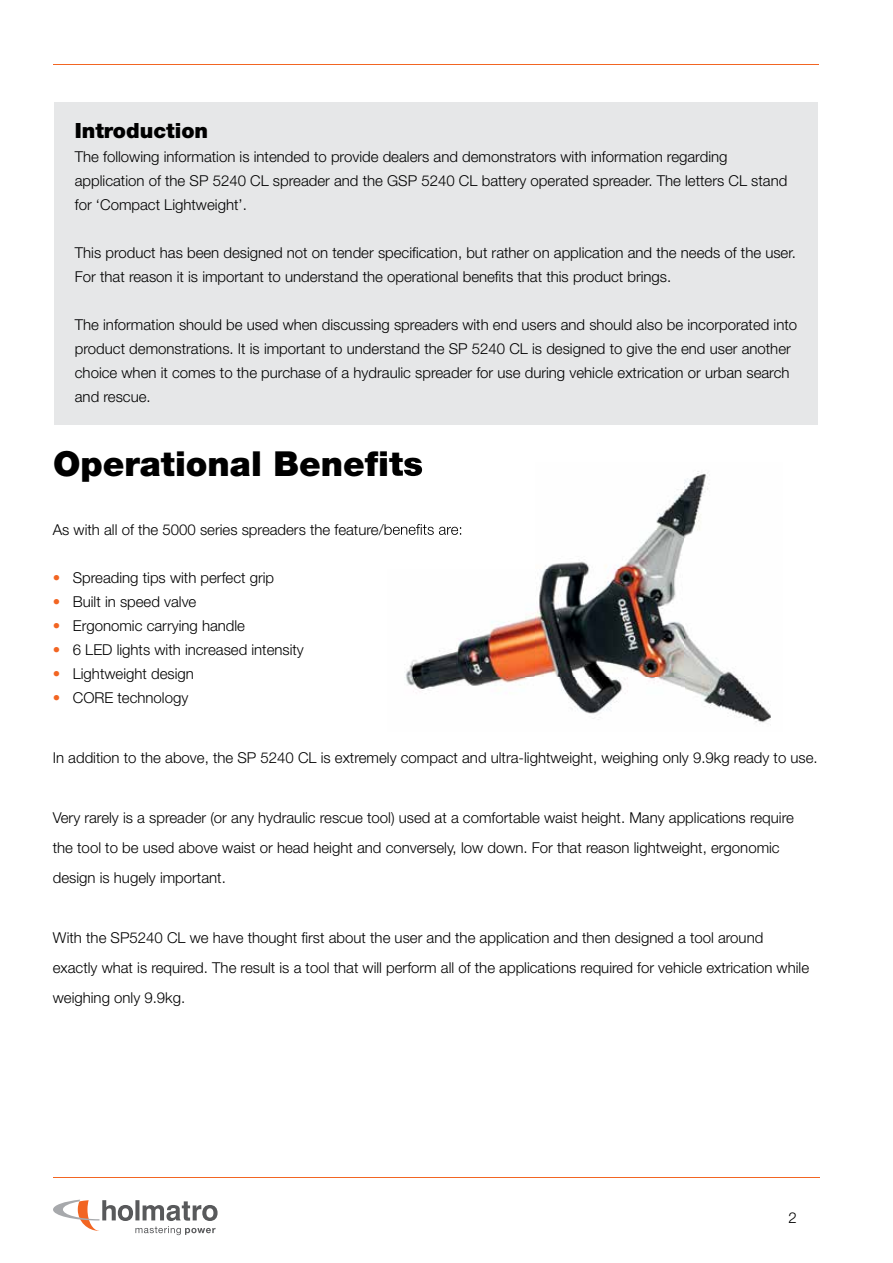
<style>
.page{position:relative;width:893px;height:1263px;background:#fff}
.page>*{position:absolute;margin:0;border:0;box-sizing:border-box;transform-origin:0 0}
.t1{font:900 34.5px "Helvetica Neue LT Std";color:#000}
.t2{font:900 21px "Helvetica Neue LT Std";color:#000}
.t3{font:300 15px/24px "Helvetica Neue LT Std";color:#000}
.s1{color:#f26522}
</style>
<div class="page">
<div style="left:54px;top:102px;width:764px;height:323px;background:#e6e7e8"></div>
<hr style="left:53px;top:1177px;width:766px;height:1px;background:#f26522">
<hr style="left:54px;top:64px;width:765px;height:1px;background:#f26522">
<svg style="left:53px;top:1199px;width:165px;height:36px"></svg>
<img style="left:404px;top:469px;width:367px;height:254px">
<img style="left:387px;top:462px;width:35px;height:19px">
<img style="left:387px;top:524px;width:76px;height:14px">
<h2 class="t2" style="left:75px;top:118px;width:135px">Introduction</h2>
<p class="t3" style="left:75px;top:144px;width:714px">The following information is intended to provide dealers and demonstrators with information regarding application of the SP 5240 CL spreader and the GSP 5240 CL battery operated spreader. The letters CL stand for ‘Compact Lightweight’.</p>
<p class="t3" style="left:75px;top:240px;width:723px">This product has been designed not on tender specification, but rather on application and the needs of the user.<br>For that reason it is important to understand the operational benefits that this product brings.</p>
<p class="t3" style="left:75px;top:312px;width:724px">The information should be used when discussing spreaders with end users and should also be incorporated into product demonstrations. It is important to understand the SP 5240 CL is designed to give the end user another choice when it comes to the purchase of a hydraulic spreader for use during vehicle extrication or urban search and rescue.</p>
<h1 class="t1" style="left:53px;top:443px;width:371px">Operational Benefits</h1>
<p class="t3" style="left:53px;top:517px;width:411px">As with all of the 5000 series spreaders the feature/benefits are:</p>
<p class="t3" style="left:53px;top:565px;width:223px"><span class="s1">•</span> Spreading tips with perfect grip</p>
<p class="t3" style="left:53px;top:589px;width:145px"><span class="s1">•</span> Built in speed valve</p>
<p class="t3" style="left:53px;top:613px;width:194px"><span class="s1">•</span> Ergonomic carrying handle</p>
<p class="t3" style="left:53px;top:637px;width:253px"><span class="s1">•</span> 6 LED lights with increased intensity</p>
<p class="t3" style="left:53px;top:661px;width:143px"><span class="s1">•</span> Lightweight design</p>
<p class="t3" style="left:53px;top:685px;width:137px"><span class="s1">•</span> CORE technology</p>
<p class="t3" style="left:53px;top:745px;width:766px">In addition to the above, the SP 5240 CL is extremely compact and ultra-lightweight, weighing only 9.9kg ready to use.</p>
<p class="t3" style="left:53px;top:802px;width:743px;line-height:30px">Very rarely is a spreader (or any hydraulic rescue tool) used at a comfortable waist height. Many applications require the tool to be used above waist or head height and conversely, low down. For that reason lightweight, ergonomic design is hugely important.</p>
<p class="t3" style="left:53px;top:922px;width:758px;line-height:30px">With the SP5240 CL we have thought first about the user and the application and then designed a tool around exactly what is required. The result is a tool that will perform all of the applications required for vehicle extrication while weighing only 9.9kg.</p>
<p class="t3" style="left:789px;top:1205px;width:10px">2</p>
</div>
